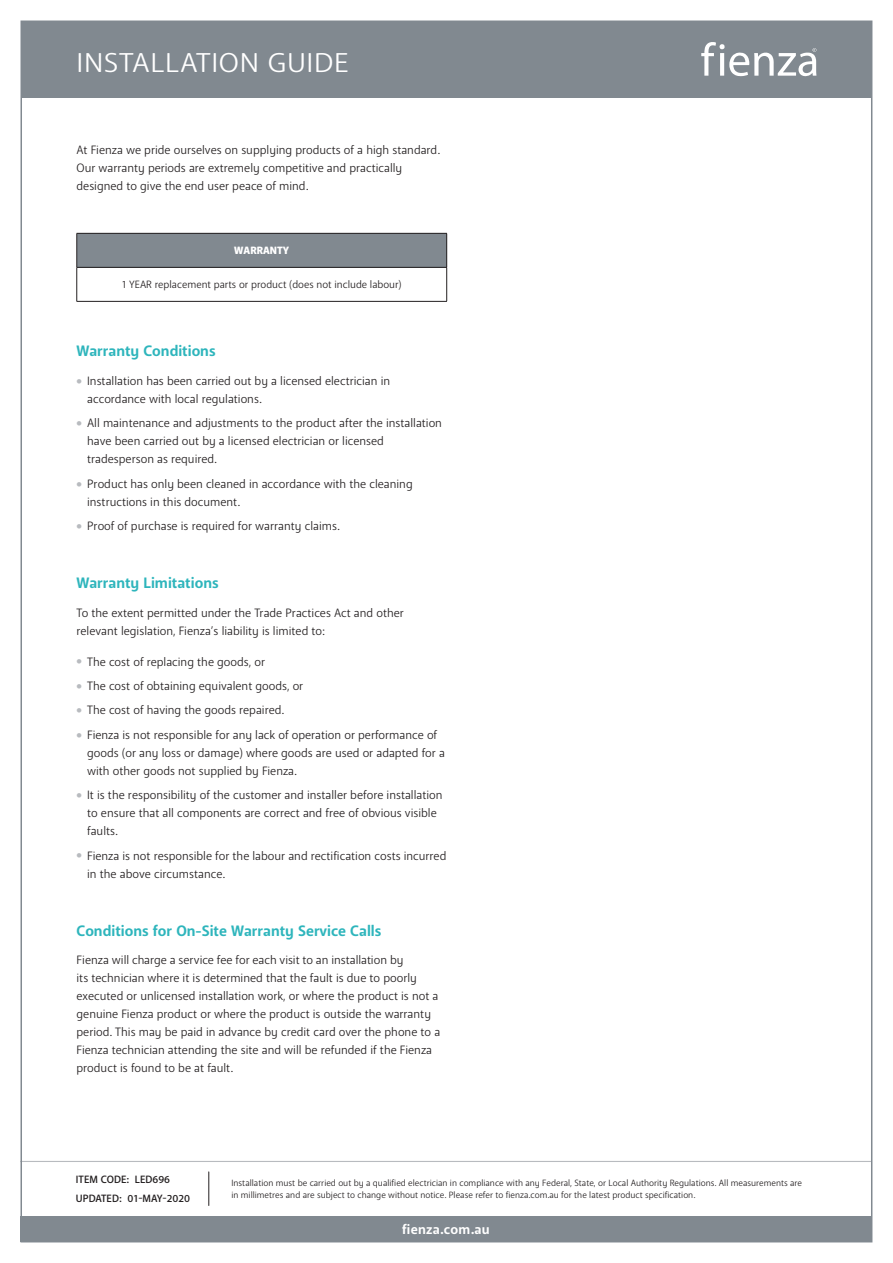
<style>
.page{position:relative;width:893px;height:1263px;background:#fff}
.page>*{position:absolute;margin:0;border:0;box-sizing:border-box;transform-origin:0 0}
.t1{font:27px "Anago";letter-spacing:.02em;color:#fff;scale:1.1 1}
.Warranties_SUB_Title{font:700 15px "Anago";color:#2eb5bc}
.t2{font:700 13.5px "Anago";letter-spacing:.02em;color:#fff}
.BODY_Text{font:12px/18px "Anago";color:#231f20}
.Table_Info{font:10.5px "Anago";color:#231f20}
.t3{font:500 10.5px/19.5px "Anago";color:#231f20}
.Table_Headings{font:900 10.5px "Anago";color:#fff}
.t4{font:9px/12px "Anago";color:#231f20}
.s1{font-weight:500;font-size:7.5px;color:#b8bbbf}
</style>
<div class="page">
<hr style="left:209px;top:1172px;width:1px;height:33px;background:#231f20">
<hr style="left:21px;top:1161px;width:850px;height:1px;background:#b8bbbf">
<div style="left:21px;top:1216px;width:850px;height:26px;background:#818990"></div>
<div style="left:21px;top:22px;width:851px;height:76px;background:#818990"></div>
<svg style="left:701px;top:42px;width:115px;height:34px"></svg>
<div style="left:77px;top:233px;width:370px;height:34px;background:#818990"></div>
<hr style="left:77px;top:267px;width:370px;height:1px;background:#231f20">
<hr style="left:77px;top:268px;width:1px;height:33px;background:#231f20">
<hr style="left:446px;top:268px;width:1px;height:33px;background:#231f20">
<hr style="left:77px;top:301px;width:370px;height:1px;background:#231f20">
<hr style="left:77px;top:233px;width:370px;height:1px;background:#231f20">
<hr style="left:77px;top:234px;width:1px;height:33px;background:#231f20">
<hr style="left:446px;top:234px;width:1px;height:33px;background:#231f20">
<h1 class="t1" style="left:77px;top:46px;width:249px">INSTALLATION GUIDE</h1>
<p class="BODY_Text" style="left:77px;top:141px;width:365px">At Fienza we pride ourselves on supplying products of a high standard.<br>Our warranty periods are extremely competitive and practically designed to give the end user peace of mind.</p>
<p class="Table_Headings" style="left:234px;top:244px;width:56px">WARRANTY</p>
<p class="Table_Info" style="left:122px;top:278px;width:282px">1 YEAR replacement parts or product (does not include labour)</p>
<p class="Warranties_SUB_Title" style="left:77px;top:342px;width:141px">Warranty Conditions</p>
<p class="BODY_Text" style="left:87px;top:372px;width:304px;text-indent:-11px"><span class="s1">●</span> Installation has been carried out by a licensed electrician in accordance with local regulations.</p>
<p class="BODY_Text" style="left:87px;top:414px;width:356px;text-indent:-11px"><span class="s1">●</span> All maintenance and adjustments to the product after the installation have been carried out by a licensed electrician or licensed tradesperson as required.</p>
<p class="BODY_Text" style="left:87px;top:475px;width:327px;text-indent:-11px"><span class="s1">●</span> Product has only been cleaned in accordance with the cleaning instructions in this document.</p>
<p class="BODY_Text" style="left:77px;top:517px;width:265px"><span class="s1">●</span> Proof of purchase is required for warranty claims.</p>
<p class="Warranties_SUB_Title" style="left:77px;top:574px;width:144px">Warranty Limitations</p>
<p class="BODY_Text" style="left:77px;top:604px;width:329px">To the extent permitted under the Trade Practices Act and other relevant legislation, Fienza’s liability is limited to:</p>
<p class="BODY_Text" style="left:77px;top:653px;width:190px"><span class="s1">●</span> The cost of replacing the goods, or</p>
<p class="BODY_Text" style="left:77px;top:677px;width:228px"><span class="s1">●</span> The cost of obtaining equivalent goods, or</p>
<p class="BODY_Text" style="left:77px;top:701px;width:209px"><span class="s1">●</span> The cost of having the goods repaired.</p>
<p class="BODY_Text" style="left:87px;top:726px;width:359px;text-indent:-11px"><span class="s1">●</span> Fienza is not responsible for any lack of operation or performance of goods (or any loss or damage) where goods are used or adapted for a with other goods not supplied by Fienza.</p>
<p class="BODY_Text" style="left:87px;top:786px;width:357px;text-indent:-11px"><span class="s1">●</span> It is the responsibility of the customer and installer before installation to ensure that all components are correct and free of obvious visible faults.</p>
<p class="BODY_Text" style="left:87px;top:846px;width:361px;text-indent:-11px"><span class="s1">●</span> Fienza is not responsible for the labour and rectification costs incurred in the above circumstance.</p>
<p class="Warranties_SUB_Title" style="left:77px;top:921px;width:306px">Conditions for On-Site Warranty Service Calls</p>
<p class="BODY_Text" style="left:77px;top:951px;width:365px">Fienza will charge a service fee for each visit to an installation by<br>its technician where it is determined that the fault is due to poorly executed or unlicensed installation work, or where the product is not a genuine Fienza product or where the product is outside the warranty period. This may be paid in advance by credit card over the phone to a Fienza technician attending the site and will be refunded if the Fienza product is found to be at fault.</p>
<p class="t3" style="left:76px;top:1169px;width:116px">ITEM CODE: LED696<br>UPDATED: 01-MAY-2020</p>
<p class="t4" style="left:231px;top:1177px;width:572px">Installation must be carried out by a qualified electrician in compliance with any Federal, State, or Local Authority Regulations. All measurements are in millimetres and are subject to change without notice. Please refer to fienza.com.au for the latest product specification.</p>
<p class="t2" style="left:402px;top:1221px;width:89px">fienza.com.au</p>
</div>
